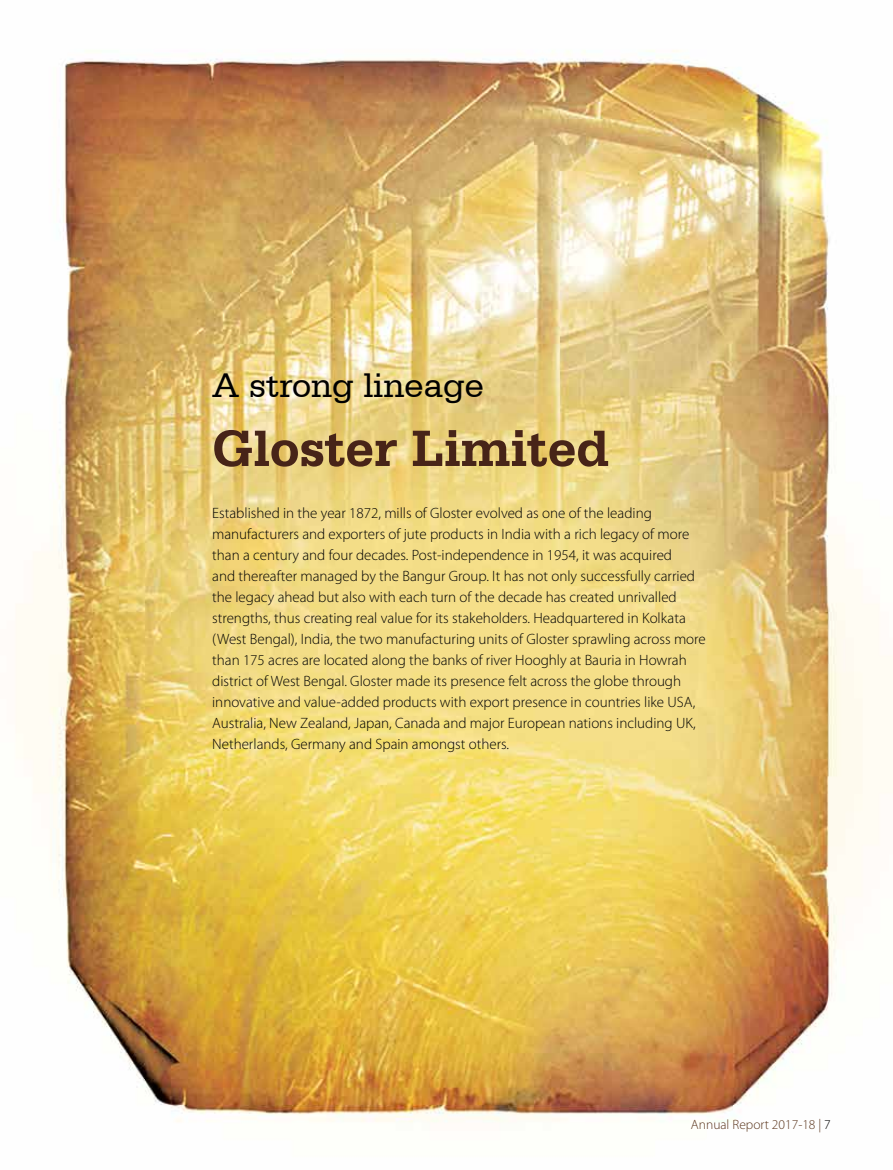
<style>
.page{position:relative;width:893px;height:1170px;background:#fff}
.page>*{position:absolute;margin:0;border:0;box-sizing:border-box;transform-origin:0 0}
.t1{font:700 54px "Serifa BT";color:#472418}
.t2{font:36px "Serifa BT";color:#000}
.t3{font:300 15px/21px "Myriad Pro";color:#000}
.t4{font:300 13.5px "Myriad Pro";color:#5b361e}
.s1{color:#000}
</style>
<div class="page">
<img style="left:16px;top:50px;width:877px;height:1073px">
<h2 class="t2" style="left:212px;top:363px;width:273px">A strong lineage</h2>
<h1 class="t1" style="left:212px;top:414px;width:398px">Gloster Limited</h1>
<p class="t3" style="left:212px;top:502px;width:495px">Established in the year 1872, mills of Gloster evolved as one of the leading manufacturers and exporters of jute products in India with a rich legacy of more than a century and four decades. Post-independence in 1954, it was acquired<br>and thereafter managed by the Bangur Group. It has not only successfully carried the legacy ahead but also with each turn of the decade has created unrivalled strengths, thus creating real value for its stakeholders. Headquartered in Kolkata (West Bengal), India, the two manufacturing units of Gloster sprawling across more than 175 acres are located along the banks of river Hooghly at Bauria in Howrah district of West Bengal. Gloster made its presence felt across the globe through innovative and value-added products with export presence in countries like USA, Australia, New Zealand, Japan, Canada and major European nations including UK, Netherlands, Germany and Spain amongst others.</p>
<p class="t4" style="left:691px;top:1117px;width:141px">Annual Report 2017-18 | <span class="s1">7</span></p>
</div>
